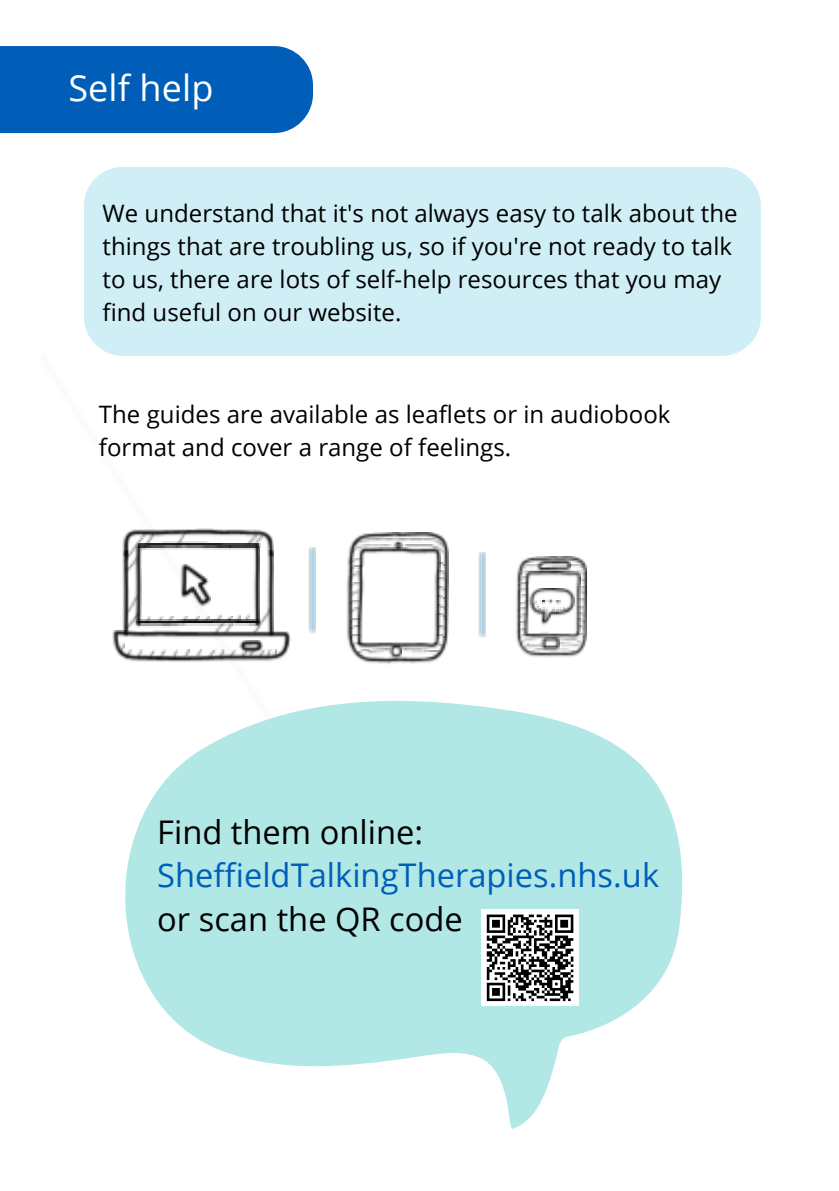
<style>
.page{position:relative;width:839px;height:1191px;background:#fff}
.page>*{position:absolute;margin:0;border:0;box-sizing:border-box;transform-origin:0 0}
.t1{font:36px "Open Sans";letter-spacing:.005em;color:#fff}
.t2{font:32.6px/43.6px "Open Sans";color:#005eb8}
.t3{font:24px/33px "Open Sans";color:#000}
.s1{color:#000}
</style>
<div class="page">
<div style="left:0;top:46px;width:313px;height:87px;background:#005eb8"></div>
<svg style="left:125px;top:701px;width:557px;height:428px;fill:#b1e8e6"></svg>
<svg style="left:144px;top:616px;width:30px;height:4px"></svg>
<svg style="left:180px;top:614px;width:69px;height:6px"></svg>
<img style="left:129px;top:560px;width:5px;height:11px">
<img style="left:129px;top:596px;width:5px;height:16px">
<img style="left:129px;top:612px;width:5px;height:16px">
<img style="left:215px;top:627px;width:7px;height:3px">
<img style="left:222px;top:627px;width:10px;height:3px">
<img style="left:254px;top:613px;width:12px;height:17px">
<img style="left:112px;top:630px;width:179px;height:32px">
<img style="left:238px;top:640px;width:24px;height:14px">
<img style="left:122px;top:528px;width:151px;height:32px">
<img style="left:122px;top:550px;width:7px;height:89px">
<img style="left:266px;top:550px;width:7px;height:89px">
<img style="left:134px;top:549px;width:7px;height:79px">
<img style="left:252px;top:549px;width:8px;height:79px">
<img style="left:134px;top:620px;width:126px;height:7px">
<img style="left:134px;top:542px;width:126px;height:7px">
<img style="left:180px;top:564px;width:30px;height:42px">
<img style="left:308px;top:548px;width:7px;height:85px">
<img style="left:478px;top:552px;width:8px;height:86px">
<img style="left:515px;top:556px;width:71px;height:102px">
<img style="left:522px;top:572px;width:59px;height:4px">
<svg style="left:516px;top:576px;width:71px;height:74px"></svg>
<img style="left:346px;top:532px;width:102px;height:132px">
<img style="left:356px;top:548px;width:84px;height:100px">
<img style="left:388px;top:644px;width:14px;height:16px">
<svg style="left:392px;top:540px;width:10px;height:11px"></svg>
<div style="left:84px;top:167px;width:676px;height:189px;background:#d0eef6"></div>
<div style="left:481px;top:909px;width:97px;height:97px;background:#fff"></div>
<svg style="left:486px;top:914px;width:88px;height:88px"></svg>
<p class="t1" style="left:68px;top:62px;width:146px">Self help</p>
<p class="t3" style="left:103px;top:196px;width:636px">We understand that it's not always easy to talk about the things that are troubling us, so if you're not ready to talk to us, there are lots of self-help resources that you may find useful on our website.</p>
<p class="t3" style="left:99px;top:397px;width:573px">The guides are available as leaflets or in audiobook format and cover a range of feelings.</p>
<p class="t2" style="left:157px;top:809px;width:503px"><span class="s1">Find them online:<br></span>SheffieldTalkingTherapies.nhs.uk <span class="s1">or scan the QR code</span></p>
</div>
